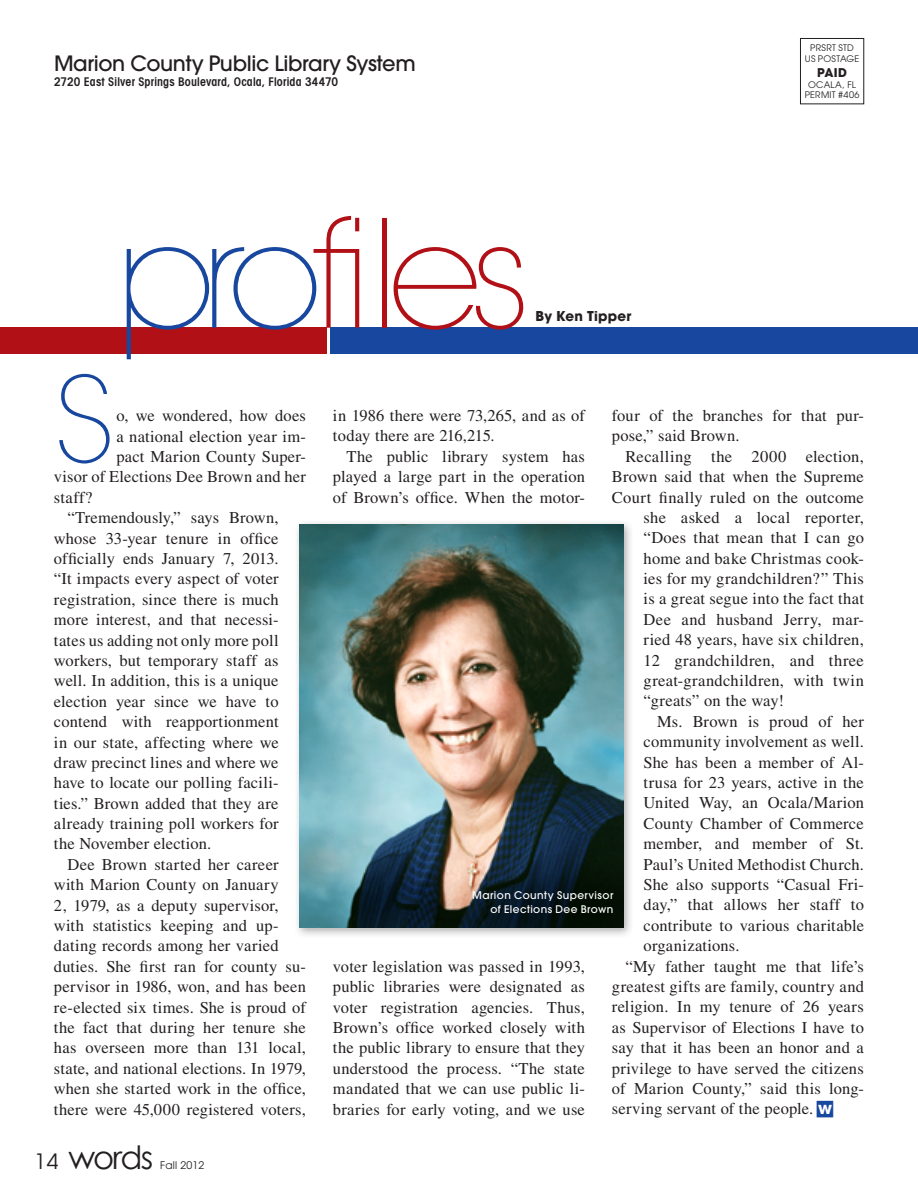
<style>
.page{position:relative;width:918px;height:1188px;background:#fff}
.page>*{position:absolute;margin:0;border:0;box-sizing:border-box;transform-origin:0 0}
.t1{font:200 148.5px "Avant Garde";color:#b11116}
.t2{font:200 117.15px "Avant Garde";color:#17479e}
.t3{font:32.25px "Century Gothic";letter-spacing:-.055em;color:#231f20}
.t4{font:500 21px "Avant Garde";letter-spacing:-.015em;color:#231f20}
.t5{font:16.5px/20.4px "Times";letter-spacing:.01em;color:#231f20}
.t6{font:700 13.5px "Avant Garde";letter-spacing:.015em;color:#231f20}
.t7{font:600 condensed 12px "Avant Garde";letter-spacing:.015em;color:#231f20}
.t8{font:700 12px "Avant Garde";color:#231f20}
.t9{font:500 10.5px/13.5px "Avant Garde";letter-spacing:.04em;color:#fff;text-align:right}
.t10{font:10.5px "Avant Garde";letter-spacing:.02em;color:#231f20}
.t11{font:9px "Avant Garde";letter-spacing:.025em;color:#231f20}
.s1{color:#17479e}
.s2{font-family:"Avant Garde";font-size:21px}
.s3{font-family:"Avant Garde";font-weight:700;color:#fff}
</style>
<div class="page">
<div style="left:331px;top:328px;width:587px;height:26px;background:#17479e"></div>
<div style="left:800px;top:38px;width:64px;height:66px;border:1px solid #231f20"></div>
<div style="left:0;top:328px;width:326px;height:26px;background:#b11116"></div>
<div style="left:293px;top:518px;width:341px;height:420px;background:#231f20;opacity:.35"></div>
<img style="left:299px;top:524px;width:324px;height:403px">
<p class="t4" style="left:54px;top:50px;width:363px">Marion County Public Library System</p>
<p class="t7" style="left:54px;top:74px;width:286px">2720 East Silver Springs Boulevard, Ocala, Florida 34470</p>
<h1 class="t1" style="left:115px;top:186px;width:418px"><span class="s1">pro</span>files</h1>
<p class="t6" style="left:536px;top:307px;width:97px">By Ken Tipper</p>
<p class="t11" style="left:810px;top:42px;width:6px">PRSRT</p>
<p class="t11" style="left:838px;top:42px;width:6px">STD</p>
<p class="t11" style="left:805px;top:53px;width:20px">US POSTAGE</p>
<p class="t8" style="left:817px;top:65px;width:24px">paid</p>
<p class="t11" style="left:808px;top:79px;width:16px">OCALA</p>
<p class="t11" style="left:842px;top:79px;width:15px">, FL</p>
<p class="t11" style="left:805px;top:90px;width:12px">PERMIT</p>
<p class="t11" style="left:838px;top:90px;width:23px">#406</p>
<h2 class="t2" style="left:54px;top:351px;width:52px">S</h2>
<p class="t5" style="left:116px;top:405px;width:191px">o, we wondered, how does</p>
<p class="t5" style="left:116px;top:426px;width:191px">a national election year im-</p>
<p class="t5" style="left:116px;top:446px;width:191px">pact Marion County Super-</p>
<p class="t5" style="left:54px;top:467px;width:254px">visor of Elections Dee Brown and her</p>
<p class="t5" style="left:54px;top:487px;width:40px">staff?</p>
<p class="t5" style="left:67px;top:507px;width:213px">“Tremendously,” says Brown,</p>
<p class="t5" style="left:54px;top:528px;width:226px">whose 33-year tenure in office</p>
<p class="t5" style="left:54px;top:548px;width:226px">officially ends January 7, 2013.</p>
<p class="t5" style="left:54px;top:569px;width:226px">“It impacts every aspect of voter</p>
<p class="t5" style="left:54px;top:589px;width:226px">registration, since there is much</p>
<p class="t5" style="left:54px;top:609px;width:226px">more interest, and that necessi-</p>
<p class="t5" style="left:54px;top:630px;width:226px">tates us adding not only more poll</p>
<p class="t5" style="left:54px;top:650px;width:226px">workers, but temporary staff as</p>
<p class="t5" style="left:54px;top:671px;width:226px">well. In addition, this is a unique</p>
<p class="t5" style="left:54px;top:691px;width:226px">election year since we have to</p>
<p class="t5" style="left:54px;top:711px;width:226px">contend with reapportionment</p>
<p class="t5" style="left:54px;top:732px;width:226px">in our state, affecting where we</p>
<p class="t5" style="left:54px;top:752px;width:226px">draw precinct lines and where we</p>
<p class="t5" style="left:54px;top:772px;width:226px">have to locate our polling facili-</p>
<p class="t5" style="left:54px;top:793px;width:226px">ties.” Brown added that they are</p>
<p class="t5" style="left:54px;top:813px;width:226px">already training poll workers for</p>
<p class="t5" style="left:54px;top:834px;width:159px">the November election.</p>
<p class="t5" style="left:67px;top:854px;width:213px">Dee Brown started her career</p>
<p class="t5" style="left:54px;top:874px;width:226px">with Marion County on January</p>
<p class="t5" style="left:54px;top:895px;width:226px">2, 1979, as a deputy supervisor,</p>
<p class="t5" style="left:54px;top:915px;width:226px">with statistics keeping and up-</p>
<p class="t5" style="left:54px;top:936px;width:226px">dating records among her varied</p>
<p class="t5" style="left:54px;top:956px;width:254px">duties. She first ran for county su-</p>
<p class="t5" style="left:54px;top:976px;width:253px">pervisor in 1986, won, and has been</p>
<p class="t5" style="left:54px;top:997px;width:253px">re-elected six times. She is proud of</p>
<p class="t5" style="left:54px;top:1017px;width:253px">the fact that during her tenure she</p>
<p class="t5" style="left:54px;top:1038px;width:253px">has overseen more than 131 local,</p>
<p class="t5" style="left:54px;top:1058px;width:253px">state, and national elections. In 1979,</p>
<p class="t5" style="left:54px;top:1078px;width:253px">when she started work in the office,</p>
<p class="t5" style="left:54px;top:1099px;width:253px">there were 45,000 registered voters,</p>
<h3 class="t3" style="left:35px;top:1137px;width:120px"><span class="s2">14</span> words</h3>
<p class="t10" style="left:160px;top:1158px;width:46px">FALL 2012</p>
<p class="t5" style="left:333px;top:405px;width:253px">in 1986 there were 73,265, and as of today there are 216,215.</p>
<p class="t5" style="left:333px;top:446px;width:254px;text-align:justify;text-indent:13px">The public library system has played a large part in the operation of Brown’s office. When the motor-</p>
<p class="t5" style="left:612px;top:405px;width:254px">four of the branches for that pur&shy;pose,” said Brown.</p>
<p class="t5" style="left:625px;top:446px;width:240px">Recalling the 2000 election,</p>
<p class="t5" style="left:612px;top:466px;width:253px">Brown said that when the Supreme</p>
<p class="t5" style="left:612px;top:487px;width:253px">Court finally ruled on the outcome</p>
<p class="t5" style="left:644px;top:507px;width:222px">she asked a local reporter,</p>
<p class="t5" style="left:644px;top:527px;width:222px">“Does that mean that I can go</p>
<p class="t5" style="left:644px;top:548px;width:222px">home and bake Christmas cook-</p>
<p class="t5" style="left:644px;top:568px;width:222px">ies for my grandchildren?” This</p>
<p class="t5" style="left:644px;top:589px;width:222px">is a great segue into the fact that</p>
<p class="t5" style="left:644px;top:609px;width:222px">Dee and husband Jerry, mar-</p>
<p class="t5" style="left:644px;top:629px;width:222px">ried 48 years, have six children,</p>
<p class="t5" style="left:644px;top:650px;width:222px">12 grandchildren, and three</p>
<p class="t5" style="left:644px;top:670px;width:222px">great-grandchildren, with twin</p>
<p class="t5" style="left:644px;top:691px;width:142px">“greats” on the way!</p>
<p class="t5" style="left:657px;top:711px;width:208px">Ms. Brown is proud of her</p>
<p class="t5" style="left:644px;top:731px;width:222px">community involvement as well.</p>
<p class="t5" style="left:644px;top:752px;width:222px">She has been a member of Al-</p>
<p class="t5" style="left:644px;top:772px;width:222px">trusa for 23 years, active in the</p>
<p class="t5" style="left:644px;top:793px;width:222px">United Way, an Ocala/Marion</p>
<p class="t5" style="left:644px;top:813px;width:222px">County Chamber of Commerce</p>
<p class="t5" style="left:644px;top:833px;width:222px">member, and member of St.</p>
<p class="t5" style="left:644px;top:854px;width:222px">Paul’s United Methodist Church.</p>
<p class="t5" style="left:644px;top:874px;width:222px">She also supports “Casual Fri-</p>
<p class="t5" style="left:644px;top:895px;width:222px">day,” that allows her staff to</p>
<p class="t5" style="left:644px;top:915px;width:222px">contribute to various charitable</p>
<p class="t5" style="left:644px;top:935px;width:97px">organizations.</p>
<p class="t5" style="left:625px;top:956px;width:240px">“My father taught me that life’s</p>
<p class="t5" style="left:612px;top:976px;width:253px">greatest gifts are family, country and</p>
<p class="t5" style="left:612px;top:997px;width:253px">religion. In my tenure of 26 years</p>
<p class="t5" style="left:612px;top:1017px;width:253px">as Supervisor of Elections I have to</p>
<p class="t5" style="left:612px;top:1037px;width:253px">say that it has been an honor and a</p>
<p class="t5" style="left:612px;top:1058px;width:253px">privilege to have served the citizens</p>
<p class="t5" style="left:612px;top:1078px;width:253px">of Marion County,” said this long-</p>
<p class="t5" style="left:612px;top:1099px;width:222px">serving servant of the people. <span class="s3">w</span></p>
<p class="t9" style="left:472px;top:889px;width:143px">Marion County Supervisor of Elections Dee Brown</p>
<p class="t5" style="left:333px;top:956px;width:254px;text-align:justify">voter legislation was passed in 1993, public libraries were designated as voter registration agencies. Thus, Brown’s office worked closely with the public library to ensure that they understood the process. “The state mandated that we can use public li&shy;braries for early voting, and we use</p>
</div>
